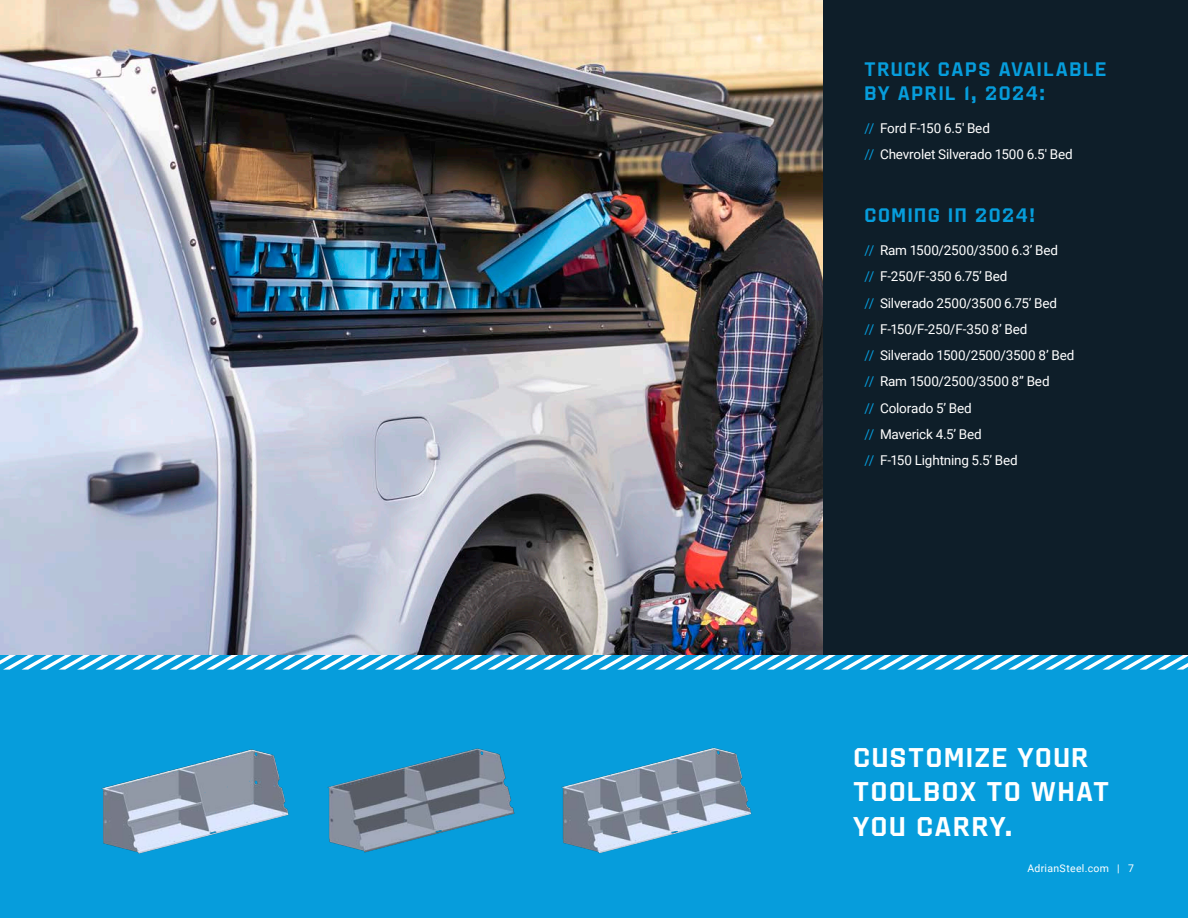
<style>
.page{position:relative;width:1188px;height:918px;background:#fff}
.page>*{position:absolute;margin:0;border:0;box-sizing:border-box;transform-origin:0 0}
.t1{font:300 27px/34.5px "CWM";letter-spacing:.07em;color:#fff}
.t2{font:300 19.5px/23.4px "CWM";letter-spacing:.085em;color:#069ddc}
.t3{font:13.5px "Roboto";letter-spacing:-.01em;color:#fff}
.t4{font:10.5px "Roboto";letter-spacing:.03em;color:#fff}
.s1{color:#069ddc}
</style>
<div class="page">
<div style="left:0;top:654px;width:1188px;height:264px;background:#069ddc"></div>
<svg style="left:0;top:654px;width:1188px;height:16px"></svg>
<img style="left:0;top:0;width:823px;height:654px">
<div style="left:823px;top:0;width:365px;height:654px;background:#0e1e29"></div>
<img style="left:327px;top:748px;width:188px;height:105px">
<img style="left:101px;top:749px;width:188px;height:105px">
<img style="left:561px;top:747px;width:191px;height:107px">
<p class="t2" style="left:864px;top:59px;width:243px">TRUCK CAPS AVAILABLE<br>BY APRIL 1, 2024:</p>
<p class="t3" style="left:864px;top:119px;width:127px"><span class="s1">//</span> Ford F-150 6.5' Bed</p>
<p class="t3" style="left:864px;top:145px;width:210px"><span class="s1">//</span> Chevrolet Silverado 1500 6.5' Bed</p>
<p class="t2" style="left:864px;top:204px;width:172px">COMING IN 2024!</p>
<p class="t3" style="left:864px;top:241px;width:195px"><span class="s1">//</span> Ram 1500/2500/3500 6.3’ Bed</p>
<p class="t3" style="left:864px;top:267px;width:145px"><span class="s1">//</span> F-250/F-350 6.75’ Bed</p>
<p class="t3" style="left:864px;top:293px;width:194px"><span class="s1">//</span> Silverado 2500/3500 6.75’ Bed</p>
<p class="t3" style="left:864px;top:320px;width:165px"><span class="s1">//</span> F-150/F-250/F-350 8’ Bed</p>
<p class="t3" style="left:864px;top:346px;width:211px"><span class="s1">//</span> Silverado 1500/2500/3500 8’ Bed</p>
<p class="t3" style="left:864px;top:372px;width:187px"><span class="s1">//</span> Ram 1500/2500/3500 8” Bed</p>
<p class="t3" style="left:864px;top:398px;width:109px"><span class="s1">//</span> Colorado 5’ Bed</p>
<p class="t3" style="left:864px;top:425px;width:119px"><span class="s1">//</span> Maverick 4.5’ Bed</p>
<p class="t3" style="left:864px;top:451px;width:155px"><span class="s1">//</span> F-150 Lightning 5.5’ Bed</p>
<p class="t1" style="left:853px;top:741px;width:257px">CUSTOMIZE YOUR<br>TOOLBOX TO WHAT<br>YOU CARRY.</p>
<p class="t4" style="left:1027px;top:861px;width:108px">AdrianSteel.com | 7</p>
</div>
